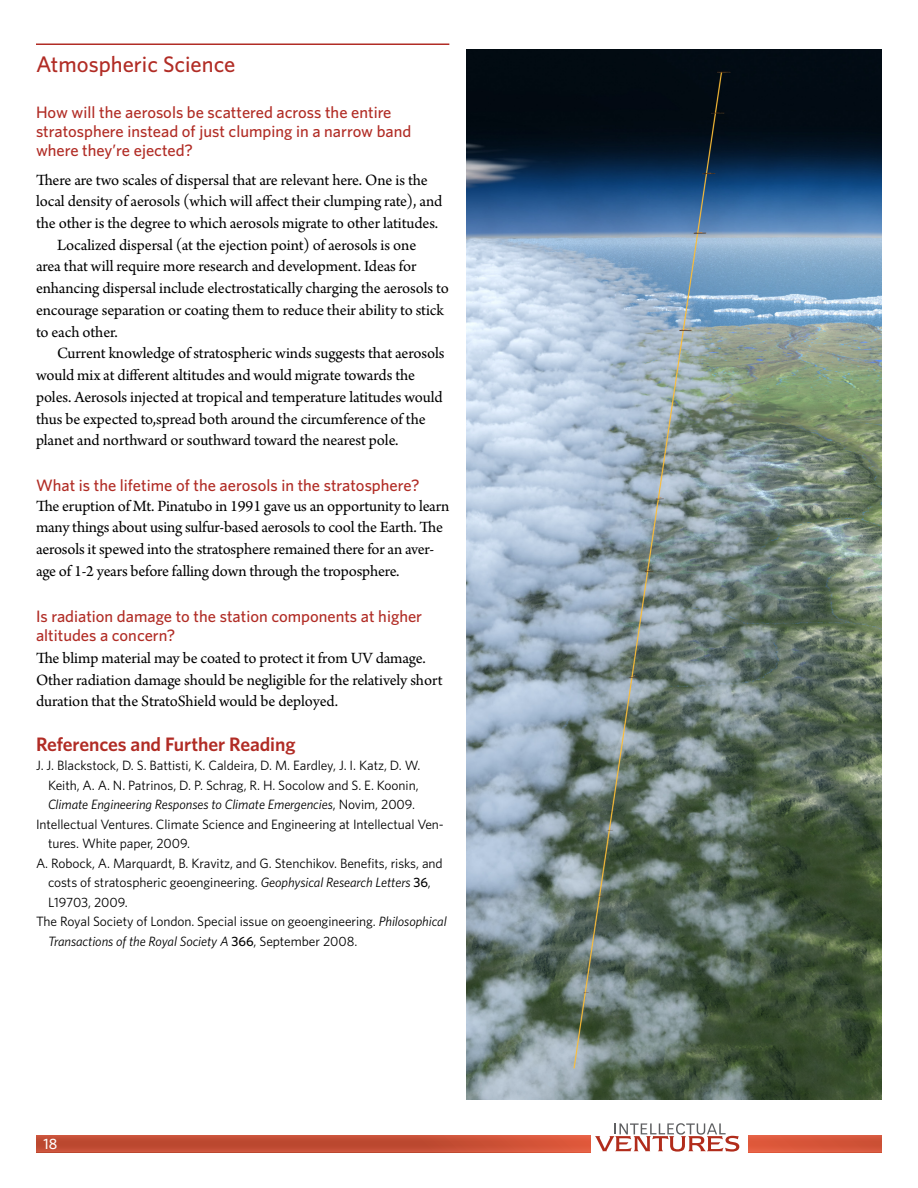
<style>
.page{position:relative;width:918px;height:1188px;background:#fff}
.page>*{position:absolute;margin:0;border:0;box-sizing:border-box;transform-origin:0 0}
.FAQ_Category{font:500 22.5px "Whitney";color:#b12c25}
.t1{font:600 19.5px "Whitney";letter-spacing:-.005em;color:#b12c25}
.Answer{font:16.5px/21.8px "Arno Pro";letter-spacing:-.01em;color:#000}
.Body_text{font:16.5px/21.8px "Arno Pro";letter-spacing:-.005em;color:#000}
.Question{font:500 16.5px/18.9px "Whitney";color:#b12c25}
.t2{font:500 15px "Whitney";color:#fff}
.t3{font:13.5px/19.5px "Whitney";letter-spacing:-.005em;color:#000}
.s1{font-style:italic}
.s2{font-weight:500}
</style>
<div class="page">
<svg style="left:36px;top:1136px;width:846px;height:16px;background:#ca5037"></svg>
<div style="left:591px;top:1114px;width:157px;height:44px;background:#fff"></div>
<svg style="left:595px;top:1123px;width:144px;height:29px"></svg>
<hr style="left:36px;top:43px;width:413px;height:2px;background:#b12c25">
<img style="left:467px;top:50px;width:415px;height:1050px">
<p class="FAQ_Category" style="left:36px;top:49px;width:201px">Atmospheric Science</p>
<p class="Question" style="left:36px;top:103px;width:377px">How will the aerosols be scattered across the entire stratosphere instead of just clumping in a narrow band where they’re ejected?</p>
<p class="Answer" style="left:36px;top:170px;width:408px">There are two scales of dispersal that are relevant here. One is the local density of aerosols (which will affect their clumping rate), and the other is the degree to which aerosols migrate to other latitudes.</p>
<p class="Body_text" style="left:36px;top:235px;width:414px;text-indent:21px">Localized dispersal (at the ejection point) of aerosols is one<br>area that will require more research and development. Ideas for enhancing dispersal include electrostatically charging the aerosols to encourage separation or coating them to reduce their ability to stick to each other.</p>
<p class="Body_text" style="left:36px;top:344px;width:410px;text-indent:21px">Current knowledge of stratospheric winds suggests that aerosols would mix at different altitudes and would migrate towards the poles. Aerosols injected at tropical and temperature latitudes would thus be expected to,spread both around the circumference of the planet and northward or southward toward the nearest pole.</p>
<p class="Question" style="left:36px;top:476px;width:385px">What is the lifetime of the aerosols in the stratosphere?</p>
<p class="Answer" style="left:36px;top:496px;width:415px">The eruption of Mt. Pinatubo in 1991 gave us an opportunity to learn many things about using sulfur-based aerosols to cool the Earth. The aerosols it spewed into the stratosphere remained there for an aver&shy;age of 1-2 years before falling down through the troposphere.</p>
<p class="Question" style="left:36px;top:606px;width:388px">Is radiation damage to the station components at higher altitudes a concern?</p>
<p class="Answer" style="left:36px;top:648px;width:408px">The blimp material may be coated to protect it from UV damage.<br>Other radiation damage should be negligible for the relatively short duration that the StratoShield would be deployed.</p>
<p class="t1" style="left:36px;top:731px;width:261px">References and Further Reading</p>
<p class="t3" style="left:48px;top:756px;width:374px;text-indent:-12px">J. J. Blackstock, D. S. Battisti, K. Caldeira, D. M. Eardley, J. I. Katz, D. W.<br>Keith, A. A. N. Patrinos, D. P. Schrag, R. H. Socolow and S. E. Koonin,<br><span class="s1">Climate Engineering Responses to Climate Emergencies</span>, Novim, 2009.</p>
<p class="t3" style="left:48px;top:814px;width:397px;text-indent:-12px">Intellectual Ventures. Climate Science and Engineering at Intellectual Ven&shy;tures. White paper, 2009.</p>
<p class="t3" style="left:48px;top:853px;width:396px;text-indent:-12px">A. Robock, A. Marquardt, B. Kravitz, and G. Stenchikov. Benefits, risks, and costs of stratospheric geoengineering. <span class="s1">Geophysical Research Letters</span> <span class="s2">36</span>,<br>L19703, 2009.</p>
<p class="t3" style="left:48px;top:912px;width:400px;text-indent:-12px">The Royal Society of London. Special issue on geoengineering. <span class="s1">Philosophical<br>Transactions of the Royal Society A</span> <span class="s2">366</span>, September 2008.</p>
<p class="t2" style="left:43px;top:1134px;width:15px">18</p>
</div>
